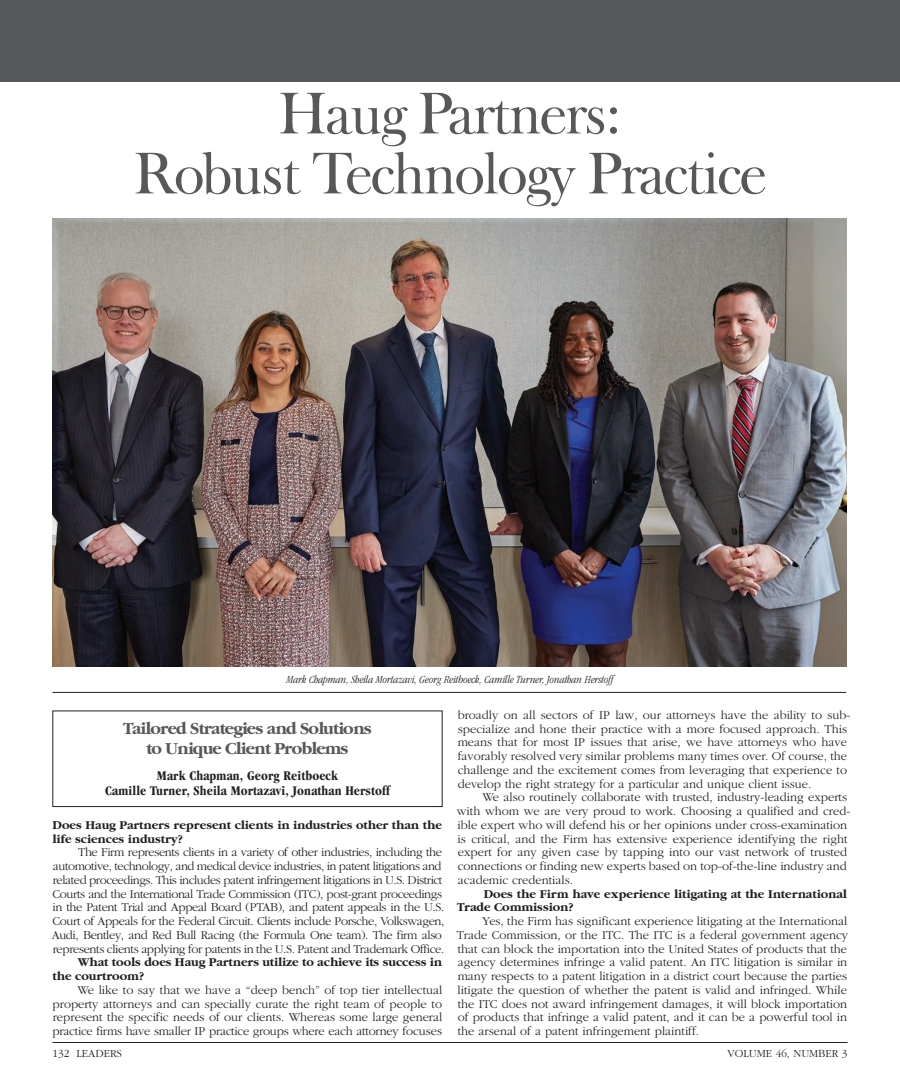
<style>
.page{position:relative;width:900px;height:1080px;background:#fff}
.page>*{position:absolute;margin:0;border:0;box-sizing:border-box;transform-origin:0 0}
.t1{font:60px/60px "Frys Baskerville BT";letter-spacing:-.04em;color:#57585a;text-align:center}
.t2{font:700 17.5px/20px "Garamond";letter-spacing:-.04em;color:#57585a;text-align:center}
.t3{font:700 condensed 13.75px/15px "Garamond";letter-spacing:.01em;color:#231f20;text-align:center}
.t4{font:300 12.5px/13.8px "Garamond";color:#231f20;text-align:justify}
.t5{font:300 12.5px/13.8px "Garamond";letter-spacing:-.03em;color:#231f20}
.t6{font:700 12.5px/13.8px "Garamond";color:#231f20}
.t7{font:italic 300 condensed 11.25px "Garamond";color:#231f20}
.t8{font:300 11.25px "Garamond";color:#231f20}
</style>
<div class="page">
<div style="left:0;top:0;width:900px;height:81px;background:#57585a"></div>
<div style="left:52px;top:711px;width:390px;height:96px;border:1px solid #231f20"></div>
<hr style="left:52px;top:692px;width:794px;height:1px;background:#231f20">
<img style="left:52px;top:219px;width:794px;height:447px">
<hr style="left:52px;top:1042px;width:796px;height:1px;background:#231f20">
<h1 class="t1" style="left:133px;top:82px;width:635px">Haug Partners:<br>Robust Technology Practice</h1>
<p class="t7" style="left:287px;top:674px;width:332px">Mark Chapman, Sheila Mortazavi, Georg Reitboeck, Camille Turner, Jonathan Herstoff</p>
<h2 class="t2" style="left:123px;top:718px;width:250px">Tailored Strategies and Solutions to Unique Client Problems</h2>
<p class="t3" style="left:105px;top:768px;width:287px">Mark Chapman, Georg Reitboeck<br>Camille Turner, Sheila Mortazavi, Jonathan Herstoff</p>
<p class="t6" style="left:53px;top:818px;width:391px">Does Haug Partners represent clients in industries other than the life sciences industry?</p>
<p class="t5" style="left:52px;top:846px;width:394px;text-indent:26px">The Firm represents clients in a variety of other industries, including the automotive, technology, and medical device industries, in patent litigations and related proceedings. This includes patent infringement litigations in U.S. District Courts and the International Trade Commission (ITC), post-grant proceedings in the Patent Trial and Appeal Board (PTAB), and patent appeals in the U.S.<br>Court of Appeals for the Federal Circuit. Clients include Porsche, Volkswagen, Audi, Bentley, and Red Bull Racing (the Formula One team). The firm also represents clients applying for patents in the U.S. Patent and Trademark Office.</p>
<p class="t6" style="left:53px;top:956px;width:391px;text-indent:25px">What tools does Haug Partners utilize to achieve its success in the courtroom?</p>
<p class="t4" style="left:53px;top:983px;width:391px;text-indent:25px">We like to say that we have a “deep bench” of top tier intellectual property attorneys and can specially curate the right team of people to represent the specific needs of our clients. Whereas some large general practice firms have smaller IP practice groups where each attorney focuses</p>
<p class="t4" style="left:458px;top:708px;width:394px;text-align:left">broadly on all sectors of IP law, our attorneys have the ability to sub&shy;specialize and hone their practice with a more focused approach. This means that for most IP issues that arise, we have attorneys who have favorably resolved very similar problems many times over. Of course, the challenge and the excitement comes from leveraging that experience to develop the right strategy for a particular and unique client issue.</p>
<p class="t4" style="left:457px;top:791px;width:395px;text-align:left;text-indent:26px">We also routinely collaborate with trusted, industry-leading experts with whom we are very proud to work. Choosing a qualified and cred&shy;ible expert who will defend his or her opinions under cross-examination is critical, and the Firm has extensive experience identifying the right expert for any given case by tapping into our vast network of trusted connections or finding new experts based on top-of-the-line industry and academic credentials.</p>
<p class="t6" style="left:457px;top:887px;width:391px;text-indent:27px">Does the Firm have experience litigating at the International<br>Trade Commission?</p>
<p class="t4" style="left:457px;top:914px;width:393px;text-indent:25px">Yes, the Firm has significant experience litigating at the International Trade Commission, or the ITC. The ITC is a federal government agency that can block the importation into the United States of products that the agency determines infringe a valid patent. An ITC litigation is similar in many respects to a patent litigation in a district court because the parties litigate the question of whether the patent is valid and infringed. While the ITC does not award infringement damages, it will block importation of products that infringe a valid patent, and it can be a powerful tool in the arsenal of a patent infringement plaintiff.</p>
<p class="t8" style="left:52px;top:1048px;width:71px">132 LEADERS</p>
<p class="t8" style="left:728px;top:1048px;width:121px">VOLUME 46, NUMBER 3</p>
</div>
